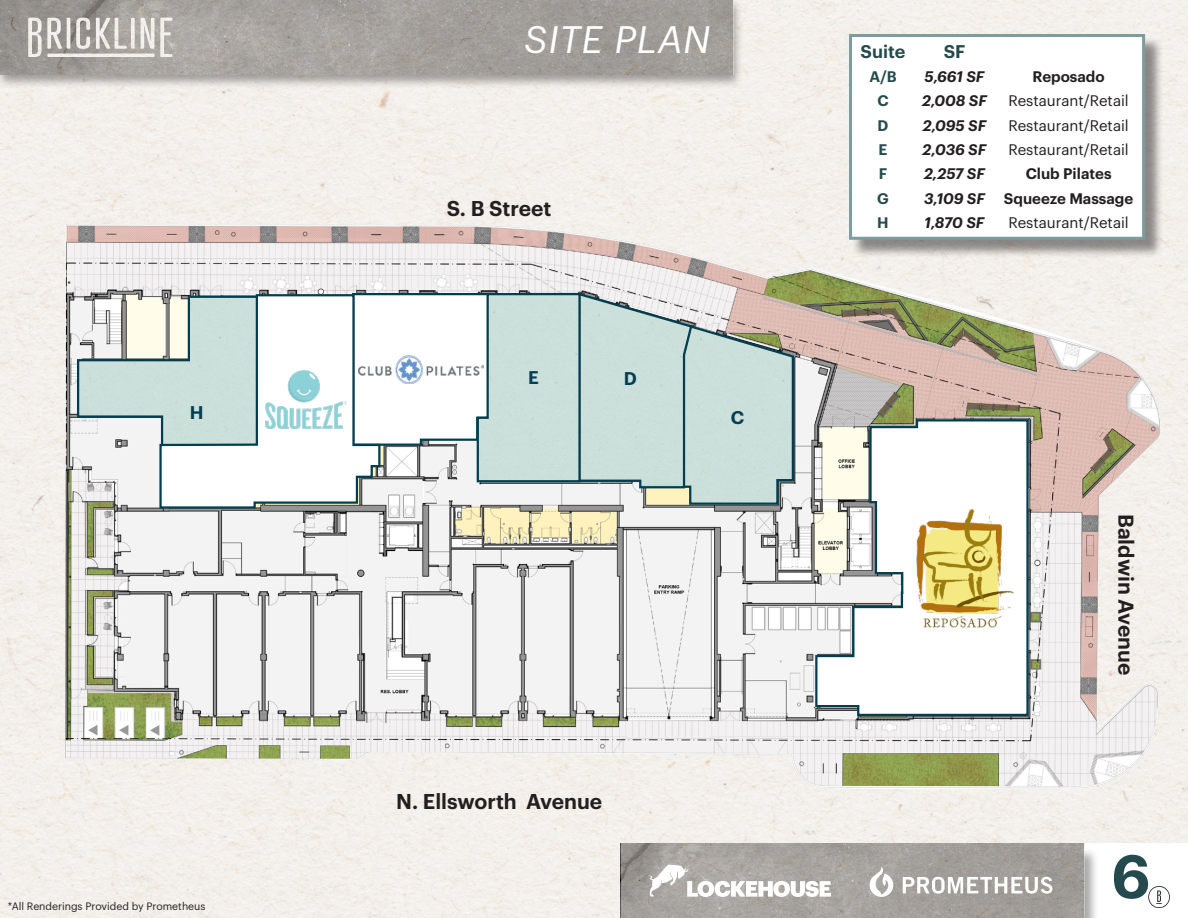
<style>
.page{position:relative;width:1188px;height:918px;background:#f3f0eb}
.page>*{position:absolute;margin:0;border:0;box-sizing:border-box;transform-origin:0 0}
.t1{font:600 60px "Graphik";color:#244a4d}
.t2{font:italic 37.5px "Graphik";letter-spacing:.02em;color:#fff}
.t3{font:600 21px "Graphik";color:#231f20}
.t4{font:600 18px "Graphik";color:#244a4d}
.t5{font:600 18px "Graphik";color:#013e51}
.t6{font:15px "Graphik";color:#231f20}
.t7{font:italic 600 15px "Graphik";color:#231f20}
.t8{font:600 15px "Graphik";color:#231f20}
.t9{font:600 15px "Graphik";color:#244a4d}
.t10{font:10.5px "Graphik";color:#231f20}
</style>
<div class="page">
<img style="left:66px;top:224px;width:1101px;height:567px">
<div style="left:851px;top:36px;width:313px;height:222px;background:#231f20;opacity:.5"></div>
<div style="left:851px;top:36px;width:293px;height:202px;background:#fff"></div>
<div style="left:849px;top:34px;width:296px;height:206px;border:3px solid #7d9c9e"></div>
<svg style="left:814px;top:418px;width:216px;height:299px"></svg>
<svg style="left:351px;top:291px;width:444px;height:215px"></svg>
<svg style="left:76px;top:295px;width:82px;height:182px"></svg>
<svg style="left:158px;top:293px;width:224px;height:217px"></svg>
<img style="left:358px;top:356px;width:125px;height:27px">
<img style="left:906px;top:508px;width:107px;height:121px">
<img style="left:265px;top:370px;width:82px;height:59px">
<div style="left:0;top:0;width:744px;height:89px;background:#231f20;opacity:.4"></div>
<div style="left:1084px;top:843px;width:104px;height:75px;background:#fff"></div>
<div style="left:619px;top:847px;width:480px;height:71px;background:#231f20;opacity:.4"></div>
<img style="left:0;top:0;width:733px;height:75px">
<img style="left:621px;top:844px;width:463px;height:74px">
<svg style="left:1148px;top:886px;width:22px;height:22px"></svg>
<svg style="left:648px;top:864px;width:183px;height:33px"></svg>
<svg style="left:870px;top:867px;width:23px;height:30px"></svg>
<svg style="left:903px;top:877px;width:150px;height:17px"></svg>
<p class="t5" style="left:190px;top:398px;width:15px">H</p>
<p class="t10" style="left:8px;top:899px;width:199px">*All Renderings Provided by Prometheus</p>
<p class="t2" style="left:524px;top:11px;width:188px">SITE PLAN</p>
<p class="t3" style="left:447px;top:192px;width:106px">S. B Street</p>
<p class="t5" style="left:528px;top:364px;width:12px">E</p>
<p class="t5" style="left:624px;top:365px;width:15px">D</p>
<p class="t5" style="left:731px;top:404px;width:15px">C</p>
<p class="t3" style="left:396px;top:785px;width:208px">N. Ellsworth Avenue</p>
<p class="t4" style="left:861px;top:38px;width:46px">Suite</p>
<p class="t4" style="left:944px;top:38px;width:23px">SF</p>
<p class="t9" style="left:869px;top:65px;width:29px">A/B</p>
<p class="t7" style="left:925px;top:65px;width:61px">5,661 SF</p>
<p class="t8" style="left:1033px;top:65px;width:74px">Reposado</p>
<p class="t9" style="left:877px;top:90px;width:13px">C</p>
<p class="t7" style="left:922px;top:90px;width:66px">2,008 SF</p>
<p class="t6" style="left:1008px;top:90px;width:122px">Restaurant/Retail</p>
<p class="t9" style="left:878px;top:114px;width:12px">D</p>
<p class="t7" style="left:923px;top:114px;width:65px">2,095 SF</p>
<p class="t6" style="left:1008px;top:114px;width:122px">Restaurant/Retail</p>
<p class="t9" style="left:879px;top:138px;width:10px">E</p>
<p class="t7" style="left:923px;top:138px;width:65px">2,036 SF</p>
<p class="t6" style="left:1008px;top:138px;width:122px">Restaurant/Retail</p>
<p class="t9" style="left:879px;top:163px;width:10px">F</p>
<p class="t7" style="left:924px;top:163px;width:63px">2,257 SF</p>
<p class="t8" style="left:1026px;top:163px;width:87px">Club Pilates</p>
<p class="t9" style="left:877px;top:187px;width:13px">G</p>
<p class="t7" style="left:924px;top:187px;width:63px">3,109 SF</p>
<p class="t8" style="left:1004px;top:187px;width:131px">Squeeze Massage</p>
<p class="t9" style="left:877px;top:211px;width:13px">H</p>
<p class="t7" style="left:925px;top:211px;width:61px">1,870 SF</p>
<p class="t6" style="left:1008px;top:211px;width:122px">Restaurant/Retail</p>
<p class="t3" style="left:1142px;top:514px;width:163px;rotate:90deg">Baldwin Avenue</p>
<h1 class="t1" style="left:1111px;top:831px;width:41px">6</h1>
</div>
